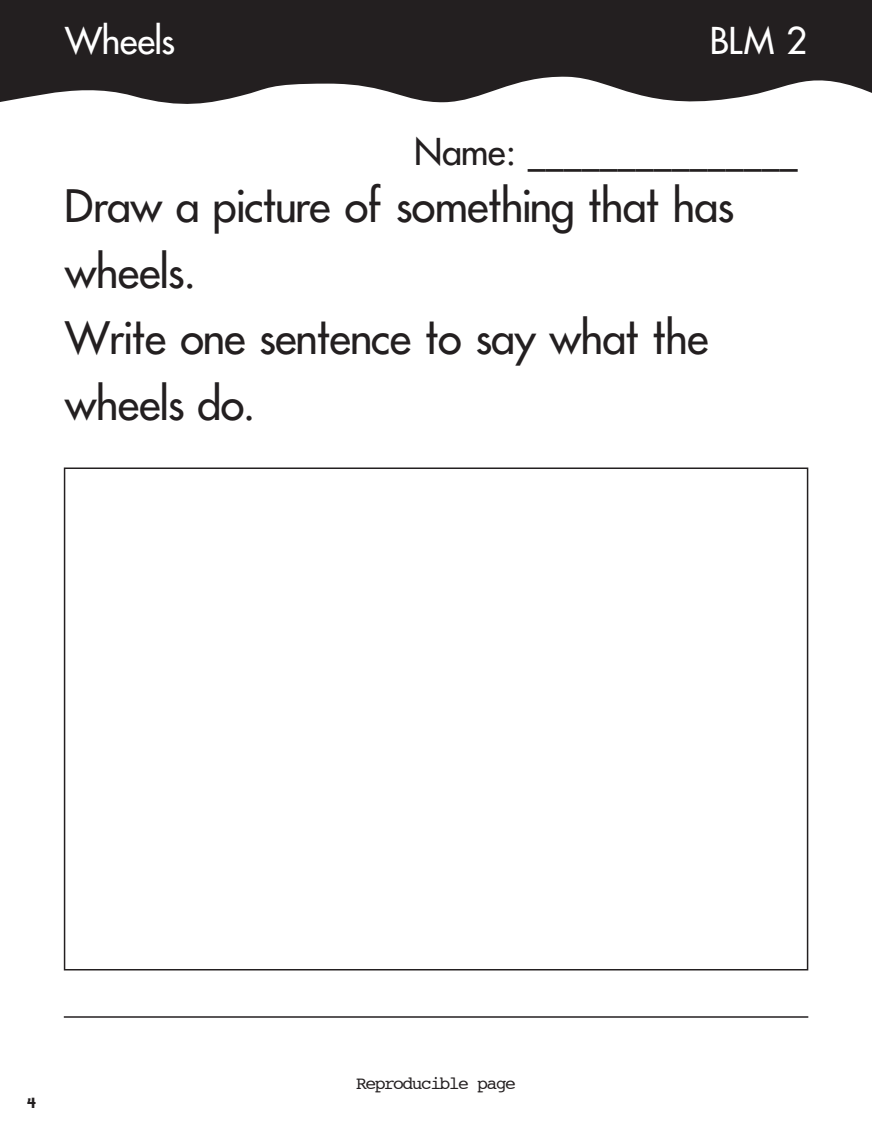
<style>
.page{position:relative;width:872px;height:1134px;background:#fff}
.page>*{position:absolute;margin:0;border:0;box-sizing:border-box;transform-origin:0 0}
.t1{font:43.5px/66px "Futura JUNIORSP";color:#231f20}
.t2{font:36px "Futura JUNIORSP";color:#231f20}
.t3{font:36px "Futura JUNIORSP";color:#fff}
.t4{font:18px "Courier";letter-spacing:-.085em;color:#231f20}
.t5{font:700 18px "Bailey Sans ITC";color:#231f20}
</style>
<div class="page">
<svg style="left:0;top:0;width:872px;height:104px;background:#3c393a"></svg>
<hr style="left:64px;top:1016px;width:744px;height:2px;background:#231f20">
<p class="t3" style="left:65px;top:24px;width:111px">Wheels</p>
<p class="t3" style="left:710px;top:24px;width:98px">BLM 2</p>
<p class="t2" style="left:414px;top:135px;width:385px">Name: _______________</p>
<p class="t1" style="left:65px;top:176px;width:670px">Draw a picture of something that has wheels.<br>Write one sentence to say what the wheels do.</p>
<p class="t5" style="left:27px;top:1095px;width:11px">4</p>
<p class="t4" style="left:356px;top:1076px;width:161px">Reproducible page</p>
</div>
